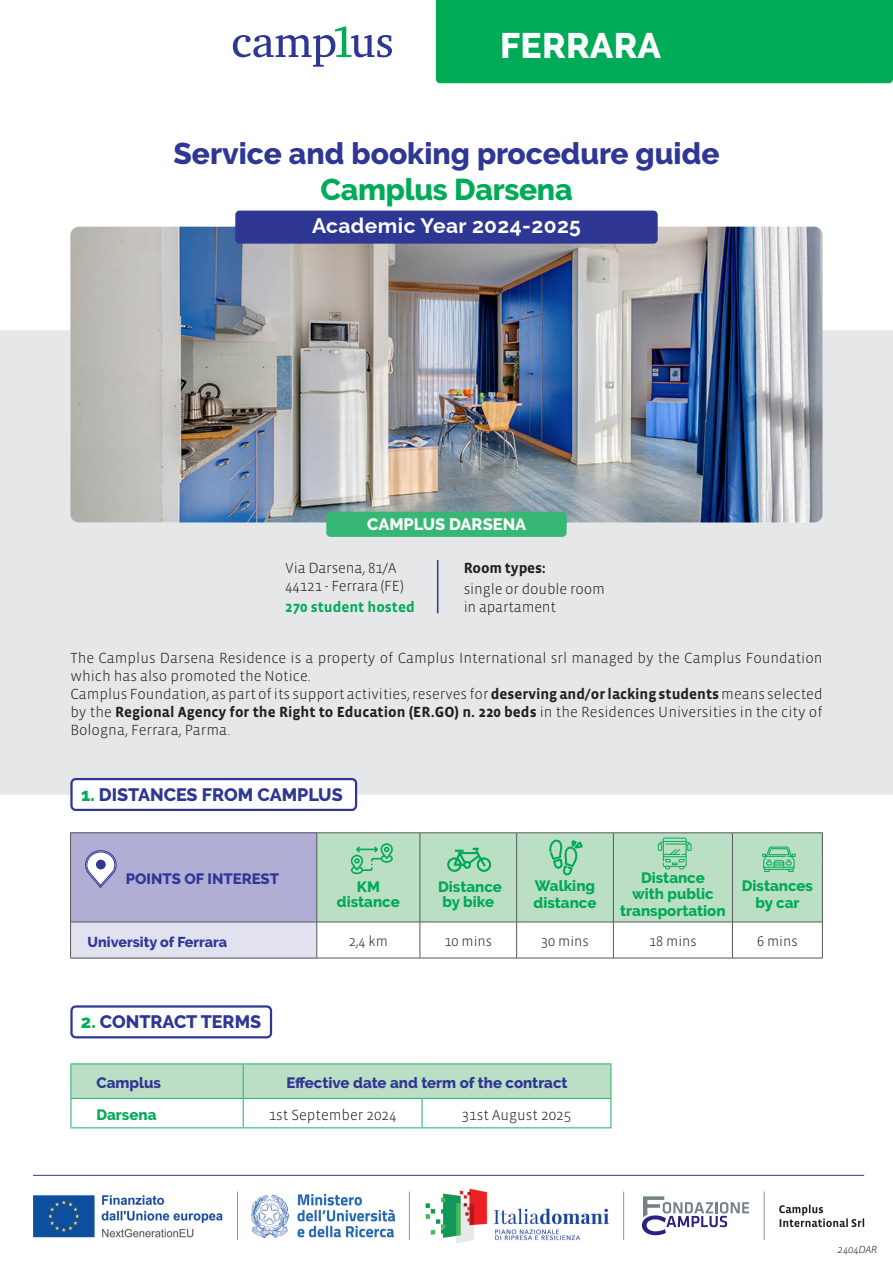
<style>
.page{position:relative;width:893px;height:1263px;background:#fff}
.page>*{position:absolute;margin:0;border:0;box-sizing:border-box;transform-origin:0 0}
.t1{font:800 35.4px "Raleway";letter-spacing:.01em;color:#fff}
.t2{font:800 30px/36px "Raleway";color:#2f3795;text-align:center}
.t3{font:700 21px "Raleway";letter-spacing:.02em;color:#fff}
.t4{font:800 18px "Raleway";color:#2f3795}
.t5{font:800 16.5px "Raleway";color:#fff}
.t6{font:300 15px/18px "Vista Sans OT";color:#231f20}
.t7{font:800 15px/15px "Raleway";color:#00ab57;text-align:center}
.t8{font:800 15px "Raleway";color:#2f3795}
.t9{font:700 15px "Vista Sans OT";color:#00ab57}
.t10{font:700 15px "Vista Sans OT";letter-spacing:-.01em;color:#231f20}
.t11{font:300 14.25px "Vista Sans OT";color:#231f20}
.t12{font:800 14.25px "Raleway";color:#2f3795}
.t13{font:italic 300 10.5px "Vista Sans OT";letter-spacing:-.01em;color:#231f20}
.s1{color:#00ab57}
.s2{font-weight:700}
</style>
<div class="page">
<svg style="left:779px;top:1204px;width:85px;height:23px"></svg>
<hr style="left:33px;top:1175px;width:831px;height:1px;background:#2f3795">
<img style="left:33px;top:1195px;width:190px;height:42px">
<img style="left:252px;top:1194px;width:142px;height:43px">
<img style="left:425px;top:1188px;width:184px;height:55px">
<hr style="left:409px;top:1191px;width:1px;height:49px;background:#939598">
<hr style="left:237px;top:1191px;width:1px;height:49px;background:#939598">
<hr style="left:623px;top:1191px;width:1px;height:49px;background:#939598">
<svg style="left:642px;top:1196px;width:107px;height:39px"></svg>
<hr style="left:764px;top:1191px;width:1px;height:49px;background:#939598">
<div style="left:0;top:330px;width:893px;height:464px;background:#e6e7e9"></div>
<img style="left:70px;top:227px;width:753px;height:295px">
<div style="left:326px;top:512px;width:241px;height:25px;background:#36b773;border-radius:4px"></div>
<hr style="left:437px;top:560px;width:1px;height:53px;background:#2f3795">
<div style="left:436px;top:0;width:457px;height:83px;background:#00ab57"></div>
<svg style="left:233px;top:27px;width:159px;height:40px"></svg>
<div style="left:72px;top:779px;width:284px;height:31px;background:#fff;border-radius:4px"></div>
<div style="left:70px;top:778px;width:287px;height:33px;border:2px solid #2f3795;border-radius:4px"></div>
<div style="left:71px;top:833px;width:246px;height:89px;background:#b1aed5"></div>
<div style="left:71px;top:922px;width:246px;height:36px;background:#e1e1f0"></div>
<hr style="left:70px;top:832px;width:247px;height:1px;background:#57585a">
<hr style="left:70px;top:833px;width:1px;height:30px;background:#57585a">
<hr style="left:70px;top:863px;width:1px;height:59px;background:#57585a">
<hr style="left:732px;top:832px;width:91px;height:1px;background:#57585a">
<hr style="left:822px;top:833px;width:1px;height:30px;background:#57585a">
<hr style="left:822px;top:863px;width:1px;height:59px;background:#57585a">
<hr style="left:70px;top:922px;width:247px;height:1px;background:#57585a">
<hr style="left:70px;top:922px;width:1px;height:36px;background:#57585a">
<hr style="left:317px;top:922px;width:103px;height:1px;background:#57585a">
<hr style="left:317px;top:922px;width:1px;height:36px;background:#57585a">
<hr style="left:420px;top:922px;width:97px;height:1px;background:#57585a">
<hr style="left:420px;top:922px;width:1px;height:36px;background:#57585a">
<hr style="left:517px;top:922px;width:96px;height:1px;background:#57585a">
<hr style="left:516px;top:922px;width:1px;height:36px;background:#57585a">
<hr style="left:613px;top:922px;width:119px;height:1px;background:#57585a">
<hr style="left:613px;top:922px;width:1px;height:36px;background:#57585a">
<hr style="left:732px;top:922px;width:91px;height:1px;background:#57585a">
<hr style="left:732px;top:922px;width:1px;height:36px;background:#57585a">
<hr style="left:822px;top:922px;width:1px;height:36px;background:#57585a">
<hr style="left:70px;top:958px;width:247px;height:1px;background:#57585a">
<hr style="left:317px;top:958px;width:103px;height:1px;background:#57585a">
<hr style="left:420px;top:958px;width:97px;height:1px;background:#57585a">
<hr style="left:517px;top:958px;width:96px;height:1px;background:#57585a">
<hr style="left:613px;top:958px;width:119px;height:1px;background:#57585a">
<hr style="left:732px;top:958px;width:91px;height:1px;background:#57585a">
<svg style="left:85px;top:850px;width:32px;height:38px"></svg>
<div style="left:96px;top:860px;width:10px;height:9px;background:#2f3795;border-radius:50%"></div>
<svg style="left:317px;top:832px;width:505px;height:90px"></svg>
<div style="left:70px;top:1005px;width:202px;height:33px;border:2px solid #2f3795;border-radius:4px"></div>
<hr style="left:70px;top:1063px;width:173px;height:1px;background:#36b773">
<hr style="left:70px;top:1064px;width:2px;height:34px;background:#36b773">
<hr style="left:243px;top:1063px;width:179px;height:1px;background:#36b773">
<hr style="left:422px;top:1063px;width:189px;height:1px;background:#36b773">
<hr style="left:70px;top:1098px;width:173px;height:1px;background:#36b773">
<hr style="left:70px;top:1099px;width:2px;height:28px;background:#36b773">
<svg style="left:71px;top:1064px;width:540px;height:63px"></svg>
<hr style="left:70px;top:1127px;width:173px;height:1px;background:#36b773">
<hr style="left:243px;top:1127px;width:179px;height:1px;background:#36b773">
<hr style="left:422px;top:1127px;width:189px;height:1px;background:#36b773">
<div style="left:235px;top:211px;width:423px;height:33px;background:#2f3795;border-radius:4px"></div>
<p class="t1" style="left:500px;top:25px;width:163px">FERRARA</p>
<p class="t2" style="left:174px;top:136px;width:547px">Service and booking procedure guide<br><span class="s1">Camplus Darsena</span></p>
<p class="t3" style="left:312px;top:209px;width:270px">Academic Year 2024-2025</p>
<p class="t5" style="left:367px;top:515px;width:161px">CAMPLUS DARSENA</p>
<p class="t6" style="left:285px;top:559px;width:113px">Via Darsena, 81/A</p>
<p class="t6" style="left:285px;top:577px;width:120px">44121 - Ferrara (FE)</p>
<p class="t9" style="left:285px;top:599px;width:131px">270 student hosted</p>
<p class="t10" style="left:464px;top:560px;width:84px">Room types:</p>
<p class="t6" style="left:464px;top:580px;width:143px">single or double room in apartament</p>
<p class="t6" style="left:70px;top:649px;width:754px">The Camplus Darsena Residence is a property of Camplus International srl managed by the Camplus Foundation which has also promoted the Notice.</p>
<p class="t6" style="left:70px;top:685px;width:754px;text-align:justify">Camplus Foundation, as part of its support activities, reserves for <span class="s2">deserving and/or lacking students</span> means selected by the <span class="s2">Regional Agency for the Right to Education (ER.GO) n. 220 beds</span> in the Residences Universities in the city of Bologna, Ferrara, Parma.</p>
<p class="t4" style="left:81px;top:784px;width:263px"><span class="s1">1.</span> DISTANCES FROM CAMPLUS</p>
<p class="t8" style="left:126px;top:871px;width:155px">POINTS OF INTEREST</p>
<p class="t7" style="left:337px;top:879px;width:64px">KM distance</p>
<p class="t7" style="left:438px;top:879px;width:65px;text-align:left">Distance by bike</p>
<p class="t7" style="left:534px;top:878px;width:64px;line-height:16.5px;text-align:left">Walking distance</p>
<p class="t7" style="left:641px;top:870px;width:65px">Distance</p>
<p class="t7" style="left:632px;top:887px;width:83px">with public</p>
<p class="t7" style="left:620px;top:903px;width:107px">transportation</p>
<p class="t7" style="left:742px;top:878px;width:73px;line-height:16.5px">Distances by car</p>
<p class="t12" style="left:88px;top:933px;width:141px">University of Ferrara</p>
<p class="t11" style="left:349px;top:934px;width:41px">2,4 km</p>
<p class="t11" style="left:444px;top:934px;width:49px">10 mins</p>
<p class="t11" style="left:541px;top:934px;width:49px">30 mins</p>
<p class="t11" style="left:649px;top:934px;width:49px">18 mins</p>
<p class="t11" style="left:757px;top:934px;width:42px">6 mins</p>
<p class="t4" style="left:81px;top:1012px;width:182px"><span class="s1">2.</span> CONTRACT TERMS</p>
<p class="t8" style="left:96px;top:1074px;width:66px">Camplus</p>
<p class="t8" style="left:287px;top:1074px;width:283px">Effective date and term of the contract</p>
<p class="t7" style="left:96px;top:1107px;width:62px">Darsena</p>
<p class="t6" style="left:269px;top:1106px;width:129px">1st September 2024</p>
<p class="t6" style="left:462px;top:1106px;width:111px">31st August 2025</p>
<p class="t13" style="left:838px;top:1243px;width:41px">2404DAR</p>
</div>
